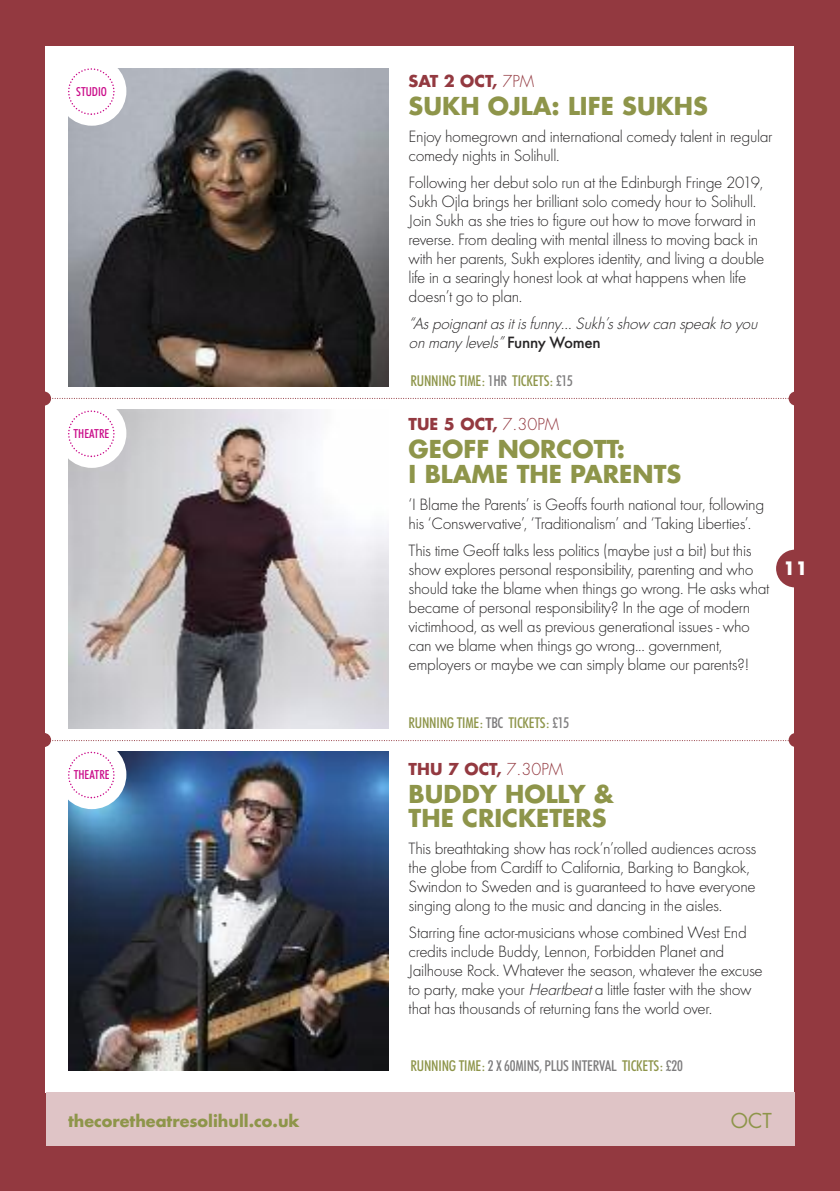
<style>
.page{position:relative;width:840px;height:1191px;background:#fff}
.page>*{position:absolute;margin:0;border:0;box-sizing:border-box;transform-origin:0 0}
.t1{font:700 24px/24px "Futura";color:#8e954a}
.t2{font:20px "Futura";color:#8e954a}
.t3{font:700 18px "Futura";color:#fff}
.t4{font:300 17px/19px "Futura T";letter-spacing:-.02em;color:#272526}
.t5{font:italic 300 17px/19px "Futura T";letter-spacing:-.02em;color:#272526}
.t6{font:700 16px "Futura";color:#933940}
.t7{font:700 16px "Futura";color:#8e954a}
.t8{font:500 condensed 15px "Futura BT";letter-spacing:-.015em;color:#8e954a}
.t9{font:500 condensed 15px "Futura BT";letter-spacing:-.015em;color:#7d7c7d}
.t10{font:500 condensed 12.4px "Futura BT";color:#ca0b89}
.s1{font-weight:300}
.s2{font-weight:500;font-style:normal}
.s3{color:#7d7c7d}
.s4{font-style:italic}
.s5{color:#8e954a}
</style>
<div class="page">
<div style="left:0;top:0;width:839px;height:1191px;background:#933940"></div>
<div style="left:45px;top:46px;width:748px;height:1047px;background:#fff"></div>
<img style="left:68px;top:410px;width:320px;height:318px">
<img style="left:68px;top:751px;width:320px;height:319px">
<img style="left:68px;top:68px;width:320px;height:319px">
<div style="left:57px;top:57px;width:69px;height:69px;background:#fff;border-radius:50%"></div>
<svg style="left:68px;top:68px;width:47px;height:47px"></svg>
<div style="left:57px;top:399px;width:69px;height:69px;background:#fff;border-radius:50%"></div>
<svg style="left:68px;top:410px;width:47px;height:48px"></svg>
<div style="left:57px;top:740px;width:69px;height:69px;background:#fff;border-radius:50%"></div>
<svg style="left:68px;top:751px;width:47px;height:48px"></svg>
<div style="left:788px;top:391px;width:14px;height:14px;background:#933940;border-radius:50%"></div>
<div style="left:788px;top:733px;width:14px;height:14px;background:#933940;border-radius:50%"></div>
<div style="left:46px;top:1092px;width:748px;height:53px;background:#dfc4c6"></div>
<div style="left:775px;top:549px;width:38px;height:38px;background:#933940;border-radius:50%"></div>
<svg style="left:52px;top:740px;width:737px;height:1px"></svg>
<svg style="left:51px;top:398px;width:738px;height:1px"></svg>
<div style="left:37px;top:391px;width:14px;height:14px;background:#933940;border-radius:50%"></div>
<div style="left:37px;top:733px;width:14px;height:14px;background:#933940;border-radius:50%"></div>
<p class="t10" style="left:76px;top:86px;width:32px">STUDIO</p>
<p class="t10" style="left:73px;top:428px;width:37px">THEATRE</p>
<p class="t6" style="left:408px;top:74px;width:127px">SAT 2 OCT, <span class="s1">7PM</span></p>
<h1 class="t1" style="left:408px;top:96px;width:301px">SUKH OJLA: LIFE SUKHS</h1>
<p class="t4" style="left:408px;top:127px;width:365px">Enjoy homegrown and international comedy talent in regular comedy nights in Solihull.</p>
<p class="t4" style="left:408px;top:173px;width:357px">Following her debut solo run at the Edinburgh Fringe 2019, Sukh Ojla brings her brilliant solo comedy hour to Solihull.<br>Join Sukh as she tries to figure out how to move forward in reverse. From dealing with mental illness to moving back in with her parents, Sukh explores identity, and living a double life in a searingly honest look at what happens when life doesn’t go to plan.</p>
<p class="t5" style="left:408px;top:314px;width:352px">“As poignant as it is funny… Sukh’s show can speak to you onmany levels”<span class="s2">Funny Women</span></p>
<p class="t8" style="left:410px;top:375px;width:164px">RUNNING TIME: <span class="s3">1HR</span> TICKETS: <span class="s3">£15</span></p>
<p class="t6" style="left:408px;top:417px;width:152px">TUE 5 OCT, <span class="s1">7.30PM</span></p>
<h1 class="t1" style="left:408px;top:439px;width:274px">GEOFF NORCOTT:<br>I BLAME THE PARENTS</h1>
<p class="t4" style="left:408px;top:494px;width:357px">‘I Blame the Parents’ is Geoffs fourth national tour, following his ‘Conswervative’, ‘Traditionalism’ and ‘Taking Liberties’.</p>
<p class="t4" style="left:408px;top:540px;width:362px">This time Geoff talks less politics (maybe just a bit) but this show explores personal responsibility, parenting and who should take the blame when things go wrong. He asks what became of personal responsibility? In the age of modern victimhood, as well as previous generational issues - who can we blame when things go wrong... government, employers or maybe we can simply blame our parents?!</p>
<p class="t3" style="left:782px;top:560px;width:26px">11</p>
<p class="t10" style="left:74px;top:769px;width:37px">THEATRE</p>
<p class="t8" style="left:408px;top:717px;width:162px">RUNNING TIME: <span class="s3">TBC</span> TICKETS: <span class="s3">£15</span></p>
<p class="t6" style="left:408px;top:761px;width:156px">THU 7 OCT, <span class="s1">7.30PM</span></p>
<h1 class="t1" style="left:408px;top:784px;width:207px">BUDDY HOLLY &amp;<br>THE CRICKETERS</h1>
<p class="t4" style="left:408px;top:838px;width:349px">This breathtaking show has rock’n’rolled audiences across the globe from Cardiff to California, Barking to Bangkok, Swindon to Sweden and is guaranteed to have everyone singing along to the music and dancing in the aisles.</p>
<p class="t4" style="left:408px;top:922px;width:355px">Starring fine actor-musicians whose combined West End credits include Buddy, Lennon, Forbidden Planet and Jailhouse Rock. Whatever the season, whatever the excuse to party, make your <span class="s4">Heartbeat</span>a little faster with the show that has thousands of returning fans the world over.</p>
<p class="t9" style="left:410px;top:1059px;width:273px"><span class="s5">RUNNING TIME:</span> 2 X 60MINS, PLUS INTERVAL <span class="s5">TICKETS:</span> £20</p>
<p class="t7" style="left:68px;top:1113px;width:233px">thecoretheatresolihull.co.uk</p>
<p class="t2" style="left:730px;top:1111px;width:42px">OCT</p>
</div>
